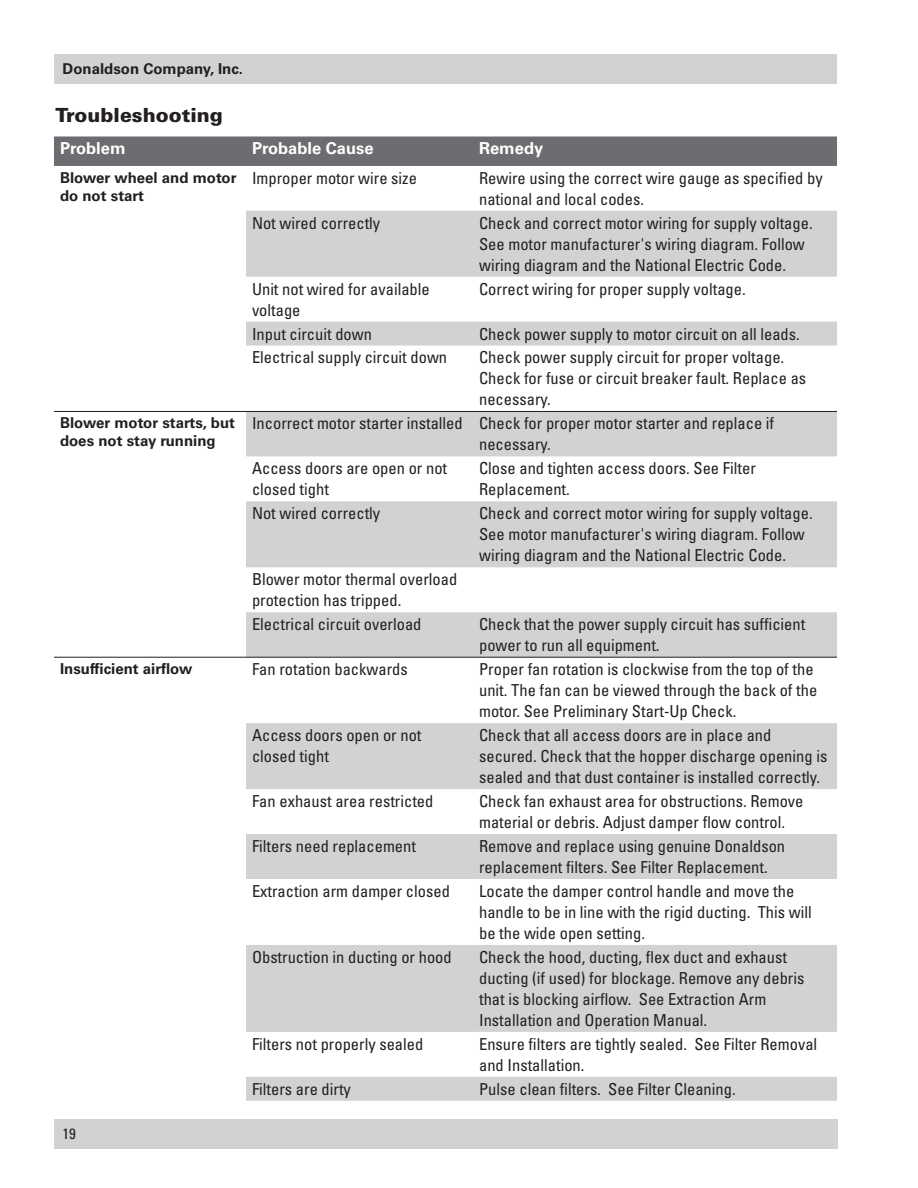
<style>
.page{position:relative;width:918px;height:1188px;background:#fff}
.page>*{position:absolute;margin:0;border:0;box-sizing:border-box;transform-origin:0 0}
.section_head{font:900 19.5px "Univers LT Std";color:#231f20}
.Body_Text{font:condensed 16.5px/21px "Univers LT Std";color:#231f20}
.parts_table_header_r{font:700 16.5px "Univers LT Std";color:#fff}
.Troubleshooting__pro{font:700 15px/18px "Univers LT Std";color:#231f20}
.t1{font:condensed 15px "Univers LT Std";color:#231f20}
</style>
<div class="page">
<div style="left:54px;top:54px;width:783px;height:30px;background:#d1d2d4"></div>
<div style="left:54px;top:1119px;width:784px;height:30px;background:#d1d2d4"></div>
<div style="left:54px;top:136px;width:783px;height:30px;background:#6c6d70"></div>
<svg style="left:246px;top:211px;width:591px;height:890px;fill:#d1d2d4"></svg>
<hr style="left:54px;top:411px;width:192px;height:1px;background:#231f20">
<hr style="left:246px;top:411px;width:227px;height:1px;background:#231f20">
<hr style="left:473px;top:411px;width:364px;height:1px;background:#231f20">
<hr style="left:54px;top:657px;width:192px;height:1px;background:#231f20">
<hr style="left:246px;top:657px;width:227px;height:1px;background:#231f20">
<hr style="left:473px;top:657px;width:364px;height:1px;background:#231f20">
<p class="Troubleshooting__pro" style="left:63px;top:60px;width:182px">Donaldson Company, Inc.</p>
<p class="section_head" style="left:56px;top:103px;width:169px">Troubleshooting</p>
<p class="parts_table_header_r" style="left:60px;top:139px;width:67px">Problem</p>
<p class="parts_table_header_r" style="left:252px;top:139px;width:123px">Probable Cause</p>
<p class="parts_table_header_r" style="left:479px;top:139px;width:66px">Remedy</p>
<p class="Troubleshooting__pro" style="left:60px;top:168px;width:178px">Blower wheel and motor do not start</p>
<p class="Body_Text" style="left:252px;top:167px;width:166px">Improper motor wire size</p>
<p class="Body_Text" style="left:479px;top:167px;width:345px">Rewire using the correct wire gauge as specified by national and local codes.</p>
<p class="Body_Text" style="left:252px;top:212px;width:130px">Not wired correctly</p>
<p class="Body_Text" style="left:479px;top:212px;width:335px">Check and correct motor wiring for supply voltage.<br>See motor manufacturer's wiring diagram. Follow wiring diagram and the National Electric Code.</p>
<p class="Body_Text" style="left:252px;top:278px;width:179px">Unit not wired for available voltage</p>
<p class="Body_Text" style="left:479px;top:278px;width:268px">Correct wiring for proper supply voltage.</p>
<p class="Body_Text" style="left:252px;top:323px;width:122px">Input circuit down</p>
<p class="Body_Text" style="left:479px;top:323px;width:322px">Check power supply to motor circuit on all leads.</p>
<p class="Body_Text" style="left:252px;top:347px;width:197px">Electrical supply circuit down</p>
<p class="Body_Text" style="left:479px;top:347px;width:329px">Check power supply circuit for proper voltage.<br>Check for fuse or circuit breaker fault. Replace as necessary.</p>
<p class="Troubleshooting__pro" style="left:60px;top:414px;width:177px">Blower motor starts, but does not stay running</p>
<p class="Body_Text" style="left:252px;top:413px;width:212px">Incorrect motor starter installed</p>
<p class="Body_Text" style="left:479px;top:413px;width:297px">Check for proper motor starter and replace if necessary.</p>
<p class="Body_Text" style="left:252px;top:458px;width:197px">Access doors are open or not closed tight</p>
<p class="Body_Text" style="left:479px;top:458px;width:278px">Close and tighten access doors. See Filter<br>Replacement.</p>
<p class="Body_Text" style="left:252px;top:503px;width:130px">Not wired correctly</p>
<p class="Body_Text" style="left:479px;top:503px;width:335px">Check and correct motor wiring for supply voltage.<br>See motor manufacturer's wiring diagram. Follow wiring diagram and the National Electric Code.</p>
<p class="Body_Text" style="left:252px;top:569px;width:207px">Blower motor thermal overload protection has tripped.</p>
<p class="Body_Text" style="left:252px;top:614px;width:171px">Electrical circuit overload</p>
<p class="Body_Text" style="left:479px;top:614px;width:328px">Check that the power supply circuit has sufficient power to run all equipment.</p>
<p class="Troubleshooting__pro" style="left:60px;top:660px;width:134px">Insufficient airflow</p>
<p class="Body_Text" style="left:252px;top:659px;width:157px">Fan rotation backwards</p>
<p class="Body_Text" style="left:479px;top:659px;width:340px">Proper fan rotation is clockwise from the top of the unit. The fan can be viewed through the back of the motor. See Preliminary Start-Up Check.</p>
<p class="Body_Text" style="left:252px;top:725px;width:171px">Access doors open or not closed tight</p>
<p class="Body_Text" style="left:479px;top:725px;width:350px">Check that all access doors are in place and secured. Check that the hopper discharge opening is sealed and that dust container is installed correctly.</p>
<p class="Body_Text" style="left:252px;top:790px;width:183px">Fan exhaust area restricted</p>
<p class="Body_Text" style="left:479px;top:790px;width:326px">Check fan exhaust area for obstructions. Remove material or debris. Adjust damper flow control.</p>
<p class="Body_Text" style="left:252px;top:835px;width:166px">Filters need replacement</p>
<p class="Body_Text" style="left:479px;top:835px;width:308px">Remove and replace using genuine Donaldson replacement filters. See Filter Replacement.</p>
<p class="Body_Text" style="left:252px;top:880px;width:199px">Extraction arm damper closed</p>
<p class="Body_Text" style="left:479px;top:880px;width:334px">Locate the damper control handle and move the handle to be in line with the rigid ducting. This will be the wide open setting.</p>
<p class="Body_Text" style="left:252px;top:946px;width:201px">Obstruction in ducting or hood</p>
<p class="Body_Text" style="left:479px;top:946px;width:327px">Check the hood, ducting, flex duct and exhaust ducting (if used) for blockage. Remove any debris that is blocking airflow. See Extraction Arm Installation and Operation Manual.</p>
<p class="Body_Text" style="left:252px;top:1033px;width:173px">Filters not properly sealed</p>
<p class="Body_Text" style="left:479px;top:1033px;width:340px">Ensure filters are tightly sealed. See Filter Removal and Installation.</p>
<p class="Body_Text" style="left:252px;top:1078px;width:100px">Filters are dirty</p>
<p class="Body_Text" style="left:479px;top:1078px;width:258px">Pulse clean filters. See Filter Cleaning.</p>
<p class="t1" style="left:63px;top:1124px;width:15px">19</p>
</div>
